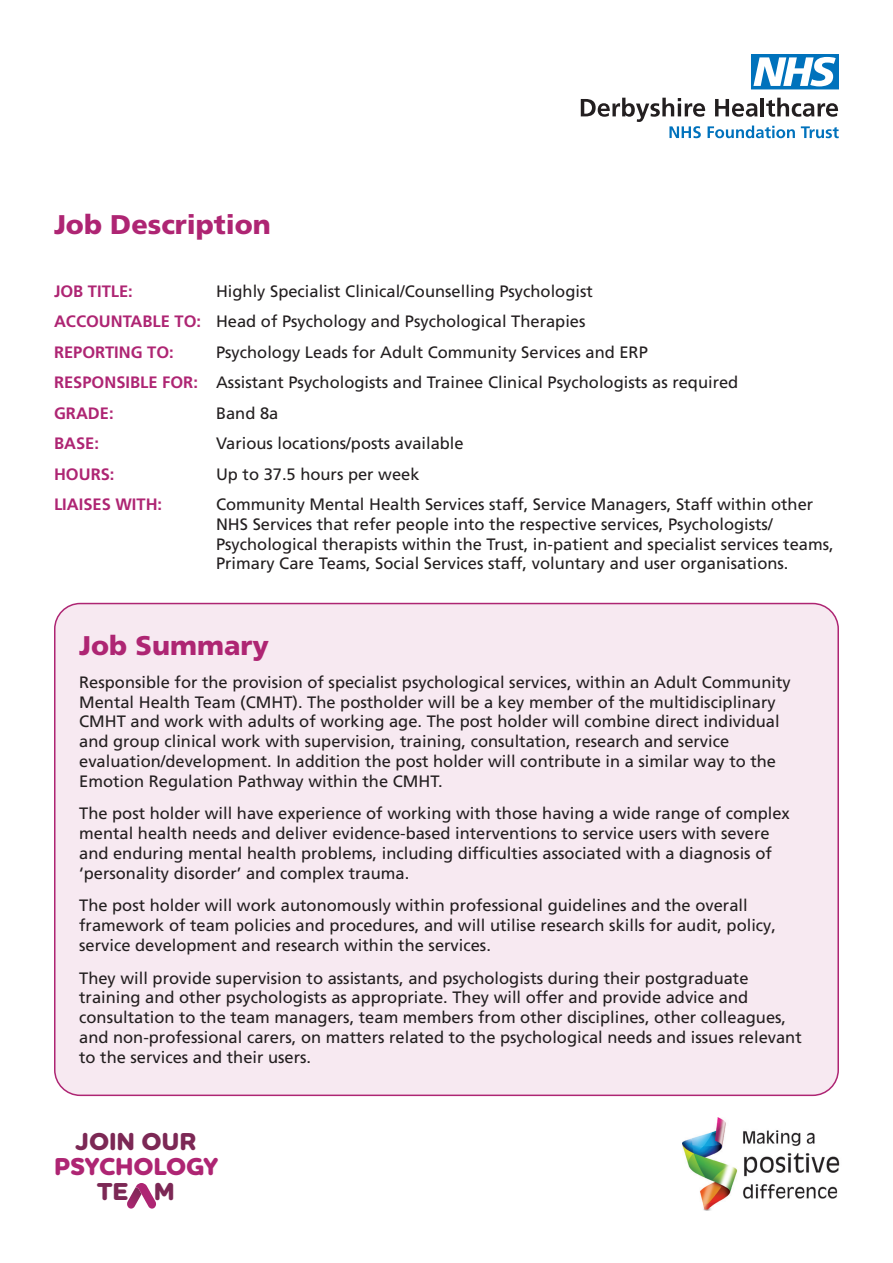
<style>
.page{position:relative;width:893px;height:1263px;background:#fff}
.page>*{position:absolute;margin:0;border:0;box-sizing:border-box;transform-origin:0 0}
.t1{font:900 27px "Frutiger LT Pro";color:#ae2573}
.t2{font:800 24.9px "Houschka Rounded";letter-spacing:-.005em;color:#7c2855}
.t3{font:800 24.9px "Houschka Rounded";letter-spacing:-.005em;color:#ae2573}
.t4{font:16.5px/19.8px "Frutiger LT Pro";color:#231f20}
.t5{font:700 16.5px "Frutiger LT Pro";color:#ae2573}
.s1{font-weight:700;color:#ae2573}
</style>
<div class="page">
<img style="left:682px;top:1118px;width:158px;height:92px">
<svg style="left:127px;top:1183px;width:29px;height:25px"></svg>
<svg style="left:751px;top:54px;width:88px;height:35px"></svg>
<svg style="left:581px;top:98px;width:258px;height:40px"></svg>
<div style="left:55px;top:603px;width:783px;height:492px;background:#f7e9f1;border-radius:26px"></div>
<p class="t1" style="left:54px;top:208px;width:218px">Job Description</p>
<p class="t5" style="left:54px;top:281px;width:80px">JOB TITLE:</p>
<p class="t4" style="left:216px;top:281px;width:378px">Highly Specialist Clinical/Counselling Psychologist</p>
<p class="t4" style="left:54px;top:312px;width:533px"><span class="s1">ACCOUNTABLE TO:</span> Head of Psychology and Psychological Therapies</p>
<p class="t5" style="left:54px;top:342px;width:121px">REPORTING TO:</p>
<p class="t4" style="left:216px;top:342px;width:433px">Psychology Leads for Adult Community Services and ERP</p>
<p class="t4" style="left:54px;top:373px;width:686px"><span class="s1">RESPONSIBLE FOR:</span> Assistant Psychologists and Trainee Clinical Psychologists as required</p>
<p class="t5" style="left:54px;top:403px;width:61px">GRADE:</p>
<p class="t4" style="left:216px;top:403px;width:64px">Band 8a</p>
<p class="t5" style="left:54px;top:433px;width:46px">BASE:</p>
<p class="t4" style="left:216px;top:433px;width:249px">Various locations/posts available</p>
<p class="t5" style="left:54px;top:464px;width:62px">HOURS:</p>
<p class="t4" style="left:216px;top:464px;width:205px">Up to 37.5 hours per week</p>
<p class="t5" style="left:54px;top:494px;width:110px">LIAISES WITH:</p>
<p class="t4" style="left:216px;top:494px;width:619px">Community Mental Health Services staff, Service Managers, Staff within other NHS Services that refer people into the respective services, Psychologists/ Psychological therapists within the Trust, in-patient and specialist services teams, Primary Care Teams, Social Services staff, voluntary and user organisations.</p>
<p class="t1" style="left:79px;top:629px;width:191px">Job Summary</p>
<p class="t4" style="left:79px;top:672px;width:713px">Responsible for the provision of specialist psychological services, within an Adult Community Mental Health Team (CMHT). The postholder will be a key member of the multidisciplinary CMHT and work with adults of working age. The post holder will combine direct individual and group clinical work with supervision, training, consultation, research and service evaluation/development. In addition the post holder will contribute in a similar way to the Emotion Regulation Pathway within the CMHT.</p>
<p class="t4" style="left:79px;top:804px;width:712px">The post holder will have experience of working with those having a wide range of complex mental health needs and deliver evidence-based interventions to service users with severe and enduring mental health problems, including difficulties associated with a diagnosis of ‘personality disorder’ and complex trauma.</p>
<p class="t4" style="left:79px;top:896px;width:698px">The post holder will work autonomously within professional guidelines and the overall framework of team policies and procedures, and will utilise research skills for audit, policy, service development and research within the services.</p>
<p class="t4" style="left:79px;top:968px;width:724px">They will provide supervision to assistants, and psychologists during their postgraduate training and other psychologists as appropriate. They will offer and provide advice and consultation to the team managers, team members from other disciplines, other colleagues, and non-professional carers, on matters related to the psychological needs and issues relevant to the services and their users.</p>
<h2 class="t2" style="left:76px;top:1126px;width:122px">JOIN OUR</h2>
<h2 class="t3" style="left:54px;top:1150px;width:166px">PSYCHOLOGY</h2>
<h2 class="t2" style="left:97px;top:1175px;width:79px">TE M</h2>
</div>
